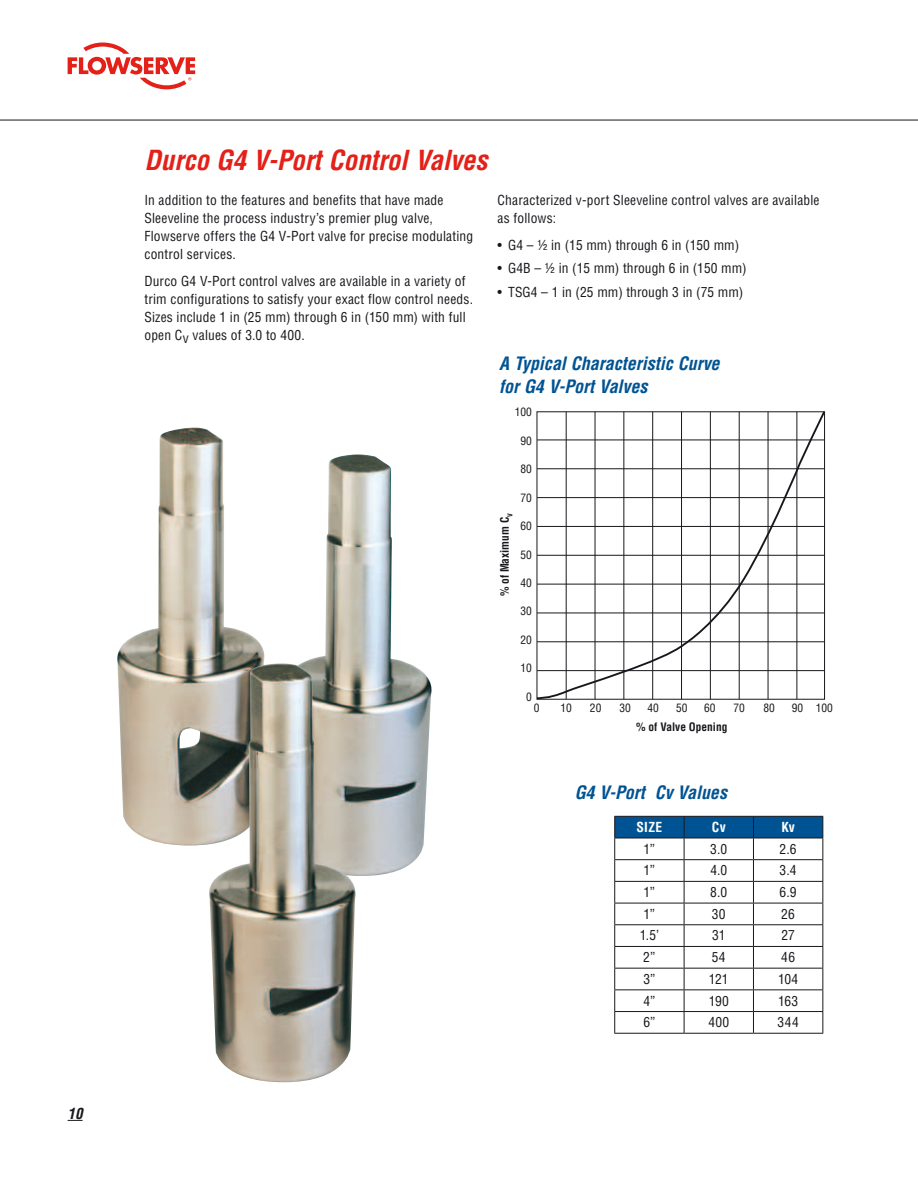
<style>
.page{position:relative;width:918px;height:1188px;background:#fff}
.page>*{position:absolute;margin:0;border:0;box-sizing:border-box;transform-origin:0 0}
.t1{font:italic 700 condensed 27px "Helvetica LT Std";letter-spacing:-.005em;color:#e32119}
.t2{font:italic 700 condensed 18px/22.5px "Helvetica LT Std";letter-spacing:-.005em;color:#005392}
.t3{font:italic 700 condensed 15px "Helvetica LT Std";color:#1a171c}
.t4{font:condensed 13.5px/18px "Helvetica LT Std";letter-spacing:.015em;color:#1a171c}
.t5{font:700 condensed 13.5px "Helvetica LT Std";letter-spacing:.025em;color:#fff}
.t6{font:condensed 11.4px "Helvetica LT Std";color:#1a171c}
.t7{font:700 condensed 11.4px "Helvetica LT Std";color:#1a171c}
</style>
<div class="page">
<svg style="left:68px;top:43px;width:127px;height:46px"></svg>
<svg style="left:68px;top:1120px;width:15px;height:1px"></svg>
<hr style="left:0;top:120px;width:918px;height:1px;background:#1a171c">
<svg style="left:614px;top:816px;width:209px;height:217px"></svg>
<hr style="left:614px;top:1033px;width:70px;height:1px;background:#1a171c">
<hr style="left:684px;top:1033px;width:69px;height:1px;background:#1a171c">
<hr style="left:753px;top:1033px;width:70px;height:1px;background:#1a171c">
<img style="left:302px;top:454px;width:130px;height:422px">
<svg style="left:536px;top:411px;width:290px;height:289px"></svg>
<img style="left:117px;top:428px;width:148px;height:418px">
<img style="left:205px;top:663px;width:153px;height:419px">
<p class="t3" style="left:68px;top:1104px;width:16px">10</p>
<h1 class="t1" style="left:144px;top:143px;width:344px">Durco G4 V-Port Control Valves</h1>
<p class="t4" style="left:144px;top:191px;width:330px">In addition to the features and benefits that have made Sleeveline the process industry’s premier plug valve, Flowserve offers the G4 V-Port valve for precise modulating control services.</p>
<p class="t4" style="left:144px;top:272px;width:330px">Durco G4 V-Port control valves are available in a variety of trim configurations to satisfy your exact flow control needs.<br>Sizes include 1 in (25 mm) through 6 in (150 mm) with full open Cv values of 3.0 to 400.</p>
<p class="t4" style="left:498px;top:191px;width:323px">Characterized v-port Sleeveline control valves are available as follows:</p>
<p class="t4" style="left:498px;top:236px;width:243px">• G4 – 1/2 in (15 mm) through 6 in (150 mm)</p>
<p class="t4" style="left:498px;top:259px;width:251px">• G4B – 1/2 in (15 mm) through 6 in (150 mm)</p>
<p class="t4" style="left:498px;top:283px;width:247px">• TSG4 – 1 in (25 mm) through 3 in (75 mm)</p>
<h2 class="t2" style="left:499px;top:353px;width:222px">A Typical Characteristic Curve for G4 V-Port Valves</h2>
<p class="t6" style="left:515px;top:405px;width:19px">100</p>
<p class="t6" style="left:521px;top:433px;width:13px">90</p>
<p class="t6" style="left:521px;top:462px;width:13px">80</p>
<p class="t6" style="left:521px;top:490px;width:13px">70</p>
<p class="t6" style="left:521px;top:519px;width:13px">60</p>
<p class="t6" style="left:521px;top:547px;width:13px">50</p>
<p class="t6" style="left:521px;top:576px;width:13px">40</p>
<p class="t6" style="left:521px;top:604px;width:13px">30</p>
<p class="t6" style="left:521px;top:633px;width:13px">20</p>
<p class="t6" style="left:521px;top:661px;width:13px">10</p>
<p class="t6" style="left:526px;top:690px;width:7px">0</p>
<p class="t7" style="left:497px;top:596px;width:85px;rotate:-90deg">% of Maximum C<sub>V</sub></p>
<p class="t6" style="left:534px;top:701px;width:7px">0</p>
<p class="t6" style="left:560px;top:701px;width:13px">10</p>
<p class="t6" style="left:590px;top:701px;width:13px">20</p>
<p class="t6" style="left:620px;top:701px;width:13px">30</p>
<p class="t6" style="left:647px;top:701px;width:13px">40</p>
<p class="t6" style="left:676px;top:701px;width:13px">50</p>
<p class="t7" style="left:636px;top:720px;width:93px">% of Valve Opening</p>
<p class="t6" style="left:704px;top:701px;width:13px">60</p>
<p class="t6" style="left:733px;top:701px;width:13px">70</p>
<p class="t6" style="left:764px;top:701px;width:13px">80</p>
<p class="t6" style="left:792px;top:701px;width:43px">90 100</p>
<h2 class="t2" style="left:575px;top:781px;width:154px">G4 V-Port Cv Values</h2>
<p class="t5" style="left:637px;top:819px;width:27px">SIZE</p>
<p class="t5" style="left:712px;top:819px;width:16px">Cv</p>
<p class="t5" style="left:781px;top:819px;width:15px">Kv</p>
<p class="t4" style="left:644px;top:840px;width:13px">1”</p>
<p class="t4" style="left:710px;top:840px;width:18px">3.0</p>
<p class="t4" style="left:780px;top:840px;width:19px">2.6</p>
<p class="t4" style="left:644px;top:861px;width:13px">1”</p>
<p class="t4" style="left:710px;top:861px;width:18px">4.0</p>
<p class="t4" style="left:780px;top:861px;width:19px">3.4</p>
<p class="t4" style="left:644px;top:883px;width:13px">1”</p>
<p class="t4" style="left:710px;top:883px;width:19px">8.0</p>
<p class="t4" style="left:780px;top:883px;width:19px">6.9</p>
<p class="t4" style="left:644px;top:905px;width:13px">1”</p>
<p class="t4" style="left:712px;top:905px;width:15px">30</p>
<p class="t4" style="left:781px;top:905px;width:15px">26</p>
<p class="t4" style="left:640px;top:926px;width:21px">1.5’</p>
<p class="t4" style="left:712px;top:926px;width:15px">31</p>
<p class="t4" style="left:781px;top:926px;width:15px">27</p>
<p class="t4" style="left:643px;top:948px;width:14px">2”</p>
<p class="t4" style="left:712px;top:948px;width:15px">54</p>
<p class="t4" style="left:781px;top:948px;width:15px">46</p>
<p class="t4" style="left:643px;top:970px;width:14px">3”</p>
<p class="t4" style="left:709px;top:970px;width:21px">121</p>
<p class="t4" style="left:778px;top:970px;width:22px">104</p>
<p class="t4" style="left:643px;top:992px;width:13px">4”</p>
<p class="t4" style="left:709px;top:992px;width:22px">190</p>
<p class="t4" style="left:778px;top:992px;width:22px">163</p>
<p class="t4" style="left:643px;top:1013px;width:14px">6”</p>
<p class="t4" style="left:708px;top:1013px;width:22px">400</p>
<p class="t4" style="left:778px;top:1013px;width:23px">344</p>
</div>
